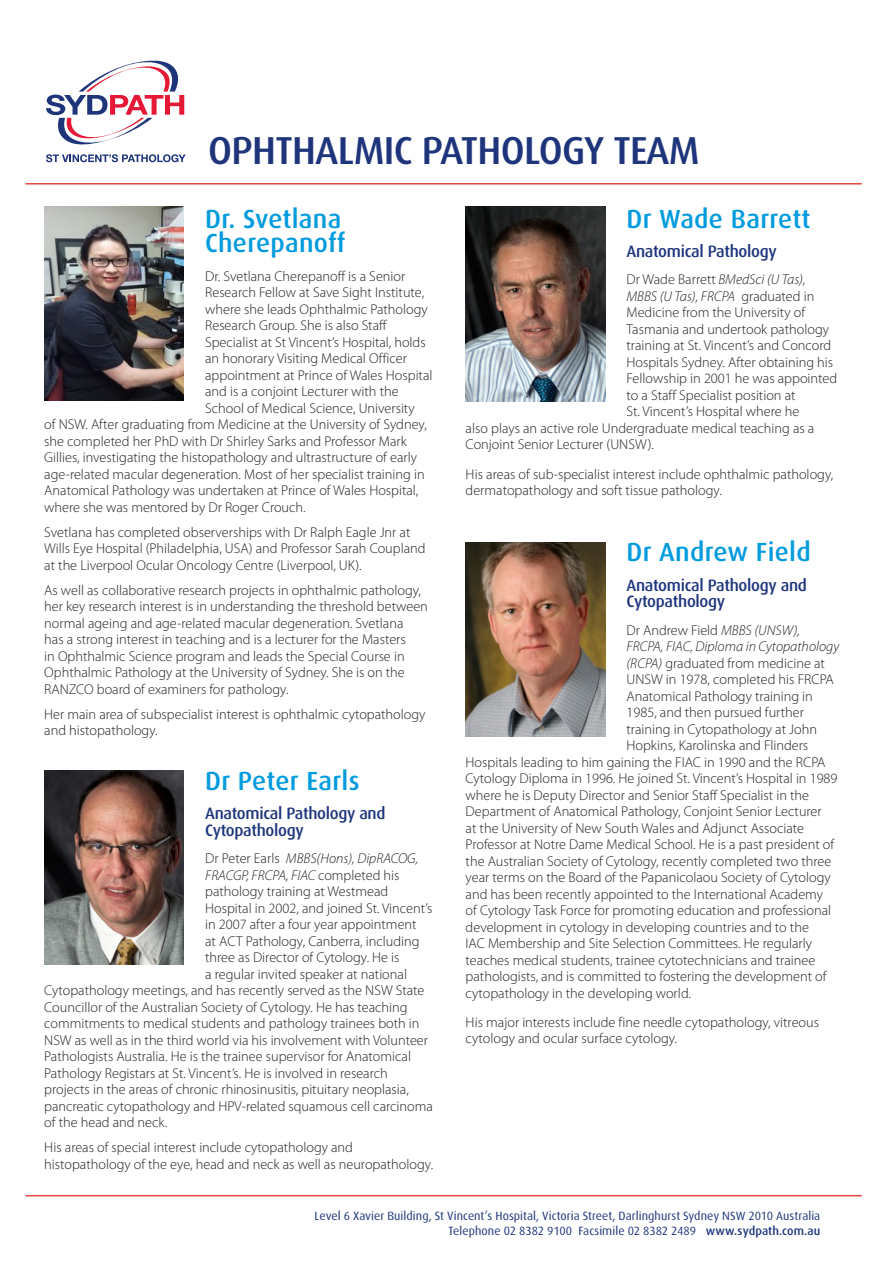
<style>
.page{position:relative;width:893px;height:1263px;background:#fff}
.page>*{position:absolute;margin:0;border:0;box-sizing:border-box;transform-origin:0 0}
.t1{font:500 39px "Dax";letter-spacing:-.02em;color:#1e357c}
.t2{font:500 26.25px/24px "Dax";letter-spacing:.01em;color:#009bde}
.t3{font:500 16.5px/16.8px "Dax";letter-spacing:-.02em;color:#1e357c}
.t4{font:300 14.25px/16.5px "Myriad Pro";color:#231f20}
.t5{font:italic 300 14.25px "Myriad Pro";color:#231f20}
.t6{font:12px "Dax";letter-spacing:.005em;color:#1e357c}
.s1{font-style:normal}
.s2{font-style:italic}
.s3{font-weight:500}
</style>
<div class="page">
<svg style="left:46px;top:60px;width:140px;height:103px"></svg>
<hr style="left:26px;top:1195px;width:836px;height:1px;background:#e7453f">
<hr style="left:26px;top:183px;width:836px;height:2px;background:#e7453f">
<img style="left:45px;top:207px;width:139px;height:194px">
<img style="left:44px;top:771px;width:140px;height:194px">
<img style="left:466px;top:207px;width:139px;height:194px">
<img style="left:466px;top:542px;width:139px;height:195px">
<p class="t1" style="left:208px;top:128px;width:493px">OPHTHALMIC PATHOLOGY TEAM</p>
<p class="t2" style="left:205px;top:207px;width:142px">Dr. Svetlana<br>Cherepanoff</p>
<p class="t4" style="left:205px;top:268px;width:202px">Dr. Svetlana Cherepanoff is a Senior</p>
<p class="t4" style="left:205px;top:285px;width:220px">Research Fellow at Save Sight Institute,</p>
<p class="t4" style="left:205px;top:301px;width:224px">where she leads Ophthalmic Pathology</p>
<p class="t4" style="left:205px;top:318px;width:183px">Research Group. She is also Staff</p>
<p class="t4" style="left:205px;top:334px;width:222px">Specialist at St Vincent’s Hospital, holds</p>
<p class="t4" style="left:205px;top:351px;width:203px">an honorary Visiting Medical Officer</p>
<p class="t4" style="left:205px;top:367px;width:229px">appointment at Prince of Wales Hospital</p>
<p class="t4" style="left:205px;top:384px;width:195px">and is a conjoint Lecturer with the</p>
<p class="t4" style="left:205px;top:400px;width:211px">School of Medical Science, University</p>
<p class="t4" style="left:44px;top:417px;width:384px">of NSW. After graduating from Medicine at the University of Sydney,</p>
<p class="t4" style="left:44px;top:433px;width:364px">she completed her PhD with Dr Shirley Sarks and Professor Mark</p>
<p class="t4" style="left:44px;top:450px;width:374px">Gillies, investigating the histopathology and ultrastructure of early</p>
<p class="t4" style="left:44px;top:466px;width:382px">age-related macular degeneration. Most of her specialist training in</p>
<p class="t4" style="left:44px;top:483px;width:376px">Anatomical Pathology was undertaken at Prince of Wales Hospital,</p>
<p class="t4" style="left:44px;top:499px;width:263px">where she was mentored by Dr Roger Crouch.</p>
<p class="t4" style="left:44px;top:524px;width:383px">Svetlana has completed observerships with Dr Ralph Eagle Jnr at<br>Wills Eye Hospital (Philadelphia, USA) and Professor Sarah Coupland at the Liverpool Ocular Oncology Centre (Liverpool, UK).</p>
<p class="t4" style="left:44px;top:582px;width:385px">As well as collaborative research projects in ophthalmic pathology, her key research interest is in understanding the threshold between normal ageing and age-related macular degeneration. Svetlana<br>has a strong interest in teaching and is a lecturer for the Masters<br>in Ophthalmic Science program and leads the Special Course in Ophthalmic Pathology at the University of Sydney. She is on the RANZCO board of examiners for pathology.</p>
<p class="t4" style="left:44px;top:706px;width:383px">Her main area of subspecialist interest is ophthalmic cytopathology and histopathology.</p>
<p class="t2" style="left:205px;top:769px;width:156px">Dr Peter Earls</p>
<p class="t3" style="left:205px;top:805px;width:182px">Anatomical Pathology and<br>Cytopathology</p>
<p class="t5" style="left:205px;top:851px;width:215px"><span class="s1">Dr Peter Earls</span> MBBS(Hons), DipRACOG,</p>
<p class="t5" style="left:205px;top:868px;width:196px">FRACGP, FRCPA, FIAC <span class="s1">completed his</span></p>
<p class="t4" style="left:205px;top:884px;width:185px">pathology training at Westmead</p>
<p class="t4" style="left:205px;top:900px;width:229px">Hospital in 2002, and joined St. Vincent’s</p>
<p class="t4" style="left:205px;top:917px;width:213px">in 2007 after a four year appointment</p>
<p class="t4" style="left:205px;top:933px;width:216px">at ACT Pathology, Canberra, including</p>
<p class="t4" style="left:205px;top:950px;width:196px">three as Director of Cytology. He is</p>
<p class="t4" style="left:205px;top:966px;width:203px">a regular invited speaker at national</p>
<p class="t4" style="left:44px;top:983px;width:382px">Cytopathology meetings, and has recently served as the NSW State</p>
<p class="t4" style="left:44px;top:999px;width:365px">Councillor of the Australian Society of Cytology. He has teaching</p>
<p class="t4" style="left:44px;top:1016px;width:377px">commitments to medical students and pathology trainees both in</p>
<p class="t4" style="left:44px;top:1032px;width:385px">NSW as well as in the third world via his involvement with Volunteer</p>
<p class="t4" style="left:44px;top:1049px;width:368px">Pathologists Australia. He is the trainee supervisor for Anatomical</p>
<p class="t4" style="left:44px;top:1065px;width:345px">Pathology Registars at St. Vincent’s. He is involved in research</p>
<p class="t4" style="left:44px;top:1082px;width:366px">projects in the areas of chronic rhinosinusitis, pituitary neoplasia,</p>
<p class="t4" style="left:44px;top:1098px;width:390px">pancreatic cytopathology and HPV-related squamous cell carcinoma</p>
<p class="t4" style="left:44px;top:1115px;width:125px">of the head and neck.</p>
<p class="t4" style="left:44px;top:1140px;width:390px">His areas of special interest include cytopathology and histopathology of the eye, head and neck as well as neuropathology.</p>
<p class="t2" style="left:626px;top:207px;width:186px">Dr Wade Barrett</p>
<p class="t3" style="left:626px;top:243px;width:152px">Anatomical Pathology</p>
<p class="t5" style="left:626px;top:272px;width:181px"><span class="s1">Dr Wade Barrett</span> BMedSci (U Tas),</p>
<p class="t5" style="left:626px;top:288px;width:189px">MBBS (U Tas), FRCPA <span class="s1">graduated in</span></p>
<p class="t4" style="left:626px;top:304px;width:180px">Medicine from the University of</p>
<p class="t4" style="left:626px;top:321px;width:204px">Tasmania and undertook pathology</p>
<p class="t4" style="left:626px;top:337px;width:206px">training at St. Vincent’s and Concord</p>
<p class="t4" style="left:626px;top:354px;width:208px">Hospitals Sydney. After obtaining his</p>
<p class="t4" style="left:626px;top:370px;width:212px">Fellowship in 2001 he was appointed</p>
<p class="t4" style="left:626px;top:387px;width:171px">to a Staff Specialist position at</p>
<p class="t4" style="left:626px;top:403px;width:174px">St. Vincent’s Hospital where he</p>
<p class="t4" style="left:466px;top:420px;width:350px">also plays an active role Undergraduate medical teaching as a</p>
<p class="t4" style="left:466px;top:436px;width:190px">Conjoint Senior Lecturer (UNSW).</p>
<p class="t4" style="left:466px;top:466px;width:369px">His areas of sub-specialist interest include ophthalmic pathology, dermatopathology and soft tissue pathology.</p>
<p class="t2" style="left:626px;top:540px;width:186px">Dr Andrew Field</p>
<p class="t3" style="left:626px;top:577px;width:182px">Anatomical Pathology and<br>Cytopathology</p>
<p class="t4" style="left:626px;top:622px;width:175px">Dr Andrew Field <span class="s2">MBBS (UNSW),</span></p>
<p class="t5" style="left:626px;top:639px;width:214px">FRCPA, FIAC, Diploma in Cytopathology</p>
<p class="t4" style="left:626px;top:655px;width:200px"><span class="s2">(RCPA)</span> graduated from medicine at</p>
<p class="t4" style="left:626px;top:671px;width:209px">UNSW in 1978, completed his FRCPA</p>
<p class="t4" style="left:626px;top:688px;width:188px">Anatomical Pathology training in</p>
<p class="t4" style="left:626px;top:704px;width:179px">1985, and then pursued further</p>
<p class="t4" style="left:626px;top:721px;width:192px">training in Cytopathology at John</p>
<p class="t4" style="left:626px;top:737px;width:183px">Hopkins, Karolinska and Flinders</p>
<p class="t4" style="left:466px;top:754px;width:361px">Hospitals leading to him gaining the FIAC in 1990 and the RCPA</p>
<p class="t4" style="left:466px;top:770px;width:373px">Cytology Diploma in 1996. He joined St. Vincent’s Hospital in 1989</p>
<p class="t4" style="left:466px;top:787px;width:345px">where he is Deputy Director and Senior Staff Specialist in the</p>
<p class="t4" style="left:466px;top:803px;width:358px">Department of Anatomical Pathology, Conjoint Senior Lecturer</p>
<p class="t4" style="left:466px;top:820px;width:340px">at the University of New South Wales and Adjunct Associate</p>
<p class="t4" style="left:466px;top:836px;width:370px">Professor at Notre Dame Medical School. He is a past president of</p>
<p class="t4" style="left:466px;top:853px;width:367px">the Australian Society of Cytology, recently completed two three</p>
<p class="t4" style="left:466px;top:869px;width:367px">year terms on the Board of the Papanicolaou Society of Cytology</p>
<p class="t4" style="left:466px;top:886px;width:359px">and has been recently appointed to the International Academy</p>
<p class="t4" style="left:466px;top:902px;width:367px">of Cytology Task Force for promoting education and professional</p>
<p class="t4" style="left:466px;top:919px;width:345px">development in cytology in developing countries and to the</p>
<p class="t4" style="left:466px;top:935px;width:348px">IAC Membership and Site Selection Committees. He regularly</p>
<p class="t4" style="left:466px;top:952px;width:351px">teaches medical students, trainee cytotechnicians and trainee</p>
<p class="t4" style="left:466px;top:968px;width:362px">pathologists, and is committed to fostering the development of</p>
<p class="t4" style="left:466px;top:985px;width:227px">cytopathology in the developing world.</p>
<p class="t4" style="left:466px;top:1014px;width:355px">His major interests include fine needle cytopathology, vitreous cytology and ocular surface cytology.</p>
<p class="t6" style="left:315px;top:1209px;width:507px">Level 6 Xavier Building, St Vincent’s Hospital, Victoria Street, Darlinghurst Sydney NSW 2010 Australia</p>
<p class="t6" style="left:448px;top:1224px;width:373px">Telephone 02 8382 9100 Facsimile 02 8382 2489 <span class="s3">www.sydpath.com.au</span></p>
</div>
